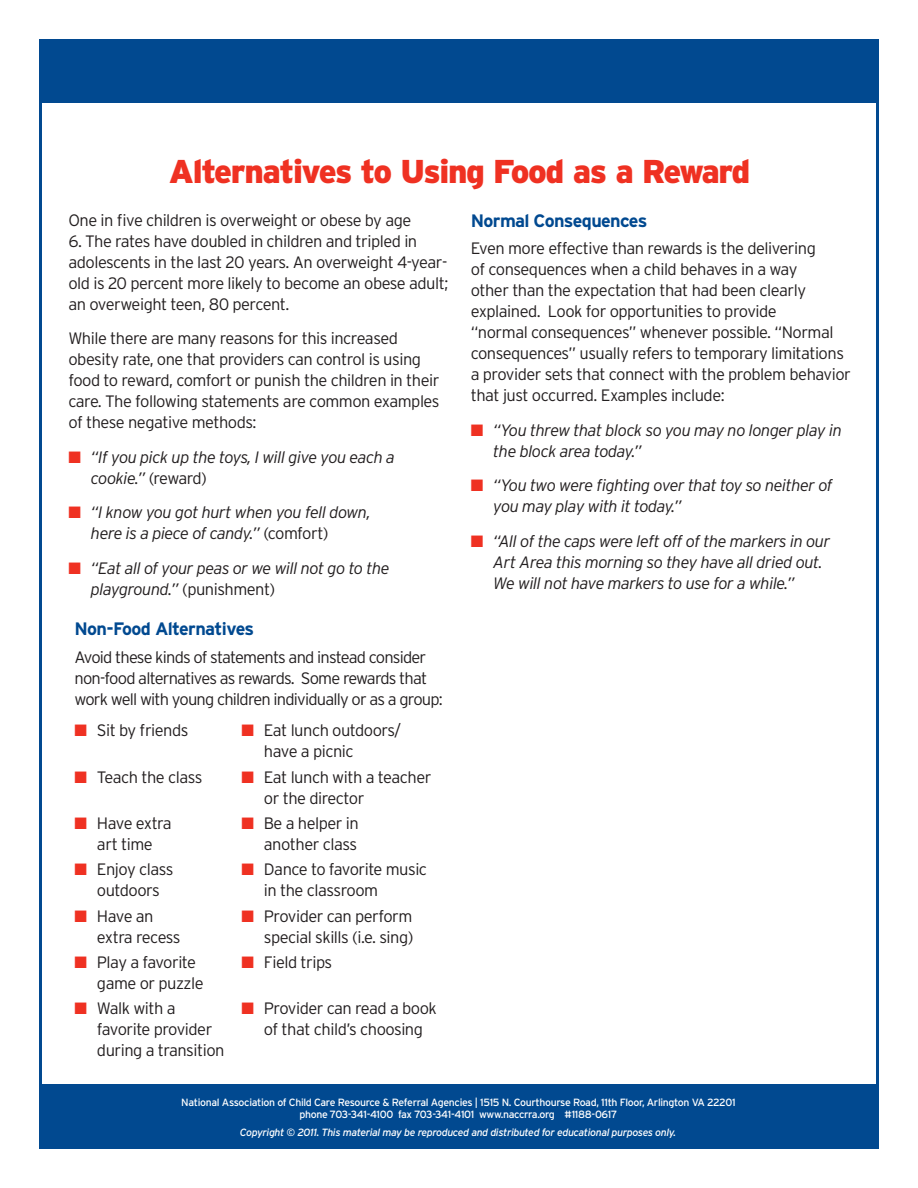
<style>
.page{position:relative;width:918px;height:1188px;background:#fff}
.page>*{position:absolute;margin:0;border:0;box-sizing:border-box;transform-origin:0 0}
.head_main{font:900 33px "Interstate";letter-spacing:-.04em;color:#ef3122}
.copy_head{font:700 18px "Interstate";letter-spacing:-.035em;color:#014990}
.copy{font:300 16.5px/21px "Interstate";letter-spacing:-.03em;color:#231f20}
.bullet-ital{font:italic 300 16.5px/21px "Interstate";letter-spacing:-.03em;color:#231f20}
.bullet{font:300 16.5px/21px "Interstate";letter-spacing:-.03em;color:#231f20}
.copy-2{font:300 16.5px/21px "Interstate";letter-spacing:-.05em;color:#231f20}
.t1{font:10.5px/12.6px "Interstate";letter-spacing:-.03em;color:#fff;text-align:center}
.t2{font:italic 10.5px "Interstate";letter-spacing:-.035em;color:#fff}
.s1{color:#ef3122}
.s2{font-style:normal}
</style>
<div class="page">
<div style="left:40px;top:40px;width:838px;height:63px;background:#014990"></div>
<div style="left:39px;top:1084px;width:839px;height:65px;background:#014990"></div>
<p class="head_main" style="left:169px;top:153px;width:583px">Alternatives to Using Food as a Reward</p>
<p class="copy" style="left:68px;top:210px;width:344px">One in five children is overweight or obese by age</p>
<p class="copy" style="left:68px;top:231px;width:381px">6. The rates have doubled in children and tripled in adolescents in the last 20 years. An overweight 4-year&shy;old is 20 percent more likely to become an obese adult; an overweight teen, 80 percent.</p>
<p class="copy" style="left:68px;top:328px;width:373px">While there are many reasons for this increased obesity rate, one that providers can control is using food to reward, comfort or punish the children in their care. The following statements are common examples of these negative methods:</p>
<p class="bullet-ital" style="left:91px;top:447px;width:306px;text-indent:-22px"><span class="s1">■</span> “If you pick up the toys, I will give you each a cookie.” <span class="s2">(reward)</span></p>
<p class="bullet-ital" style="left:91px;top:502px;width:281px;text-indent:-22px"><span class="s1">■</span> “I know you got hurt when you fell down, here is a piece of candy.” <span class="s2">(comfort)</span></p>
<p class="bullet-ital" style="left:91px;top:558px;width:300px;text-indent:-22px"><span class="s1">■</span> “Eat all of your peas or we will not go to the playground.” <span class="s2">(punishment)</span></p>
<p class="copy_head" style="left:74px;top:619px;width:181px">Non-Food Alternatives</p>
<p class="copy-2" style="left:74px;top:646px;width:370px">Avoid these kinds of statements and instead consider non-food alternatives as rewards. Some rewards that work well with young children individually or as a group:</p>
<p class="bullet" style="left:74px;top:720px;width:116px"><span class="s1">■</span> Sit by friends</p>
<p class="bullet" style="left:264px;top:720px;width:139px;text-indent:-22px"><span class="s1">■</span> Eat lunch outdoors/ have a picnic</p>
<p class="bullet" style="left:74px;top:766px;width:130px"><span class="s1">■</span> Teach the class</p>
<p class="bullet" style="left:264px;top:766px;width:169px;text-indent:-22px"><span class="s1">■</span> Eat lunch with a teacher or the director</p>
<p class="bullet" style="left:74px;top:813px;width:99px;text-align:center"><span class="s1">■</span> Have extra art time</p>
<p class="bullet" style="left:241px;top:813px;width:119px;text-align:right"><span class="s1">■</span> Be a helper in another class</p>
<p class="bullet" style="left:74px;top:859px;width:101px;text-align:center"><span class="s1">■</span> Enjoy class outdoors</p>
<p class="bullet" style="left:264px;top:859px;width:165px;text-indent:-22px"><span class="s1">■</span> Dance to favorite music in the classroom</p>
<p class="bullet" style="left:97px;top:905px;width:85px;text-indent:-22px"><span class="s1">■</span> Have an extra recess</p>
<p class="bullet" style="left:241px;top:905px;width:174px;text-align:right"><span class="s1">■</span> Provider can perform special skills (i.e. sing)</p>
<p class="bullet" style="left:97px;top:952px;width:108px;text-indent:-22px"><span class="s1">■</span> Play a favorite game or puzzle</p>
<p class="bullet" style="left:241px;top:952px;width:92px"><span class="s1">■</span> Field trips</p>
<p class="bullet" style="left:97px;top:998px;width:129px;text-indent:-22px"><span class="s1">■</span> Walk with a favorite provider during a transition</p>
<p class="bullet" style="left:241px;top:998px;width:197px;text-align:center"><span class="s1">■</span> Provider can read a book of that child’s choosing</p>
<p class="copy_head" style="left:471px;top:210px;width:178px">Normal Consequences</p>
<p class="copy" style="left:471px;top:238px;width:382px">Even more effective than rewards is the delivering<br>of consequences when a child behaves in a way<br>other than the expectation that had been clearly explained. Look for opportunities to provide<br>“normal consequences” whenever possible. “Normal consequences” usually refers to temporary limitations a provider sets that connect with the problem behavior that just occurred. Examples include:</p>
<p class="bullet-ital" style="left:493px;top:419px;width:350px;text-indent:-22px"><span class="s1">■</span> “You threw that block so you may no longer play in the block area today.”</p>
<p class="bullet-ital" style="left:493px;top:475px;width:341px;text-indent:-22px"><span class="s1">■</span> “You two were fighting over that toy so neither of you may play with it today.”</p>
<p class="bullet-ital" style="left:493px;top:530px;width:339px;text-indent:-22px"><span class="s1">■</span> “All of the caps were left off of the markers in our<br>Art Area this morning so they have all dried out.<br>We will not have markers to use for a while.”</p>
<p class="t1" style="left:181px;top:1096px;width:556px">National Association of Child Care Resource &amp; Referral Agencies | 1515 N. Courthourse Road, 11th Floor, Arlington VA 22201 phone 703-341-4100 fax 703-341-4101 www.naccrra.org #1188-0617</p>
<p class="t2" style="left:240px;top:1127px;width:438px">Copyright © 2011. This material may be reproduced and distributed for educational purposes only.</p>
</div>
